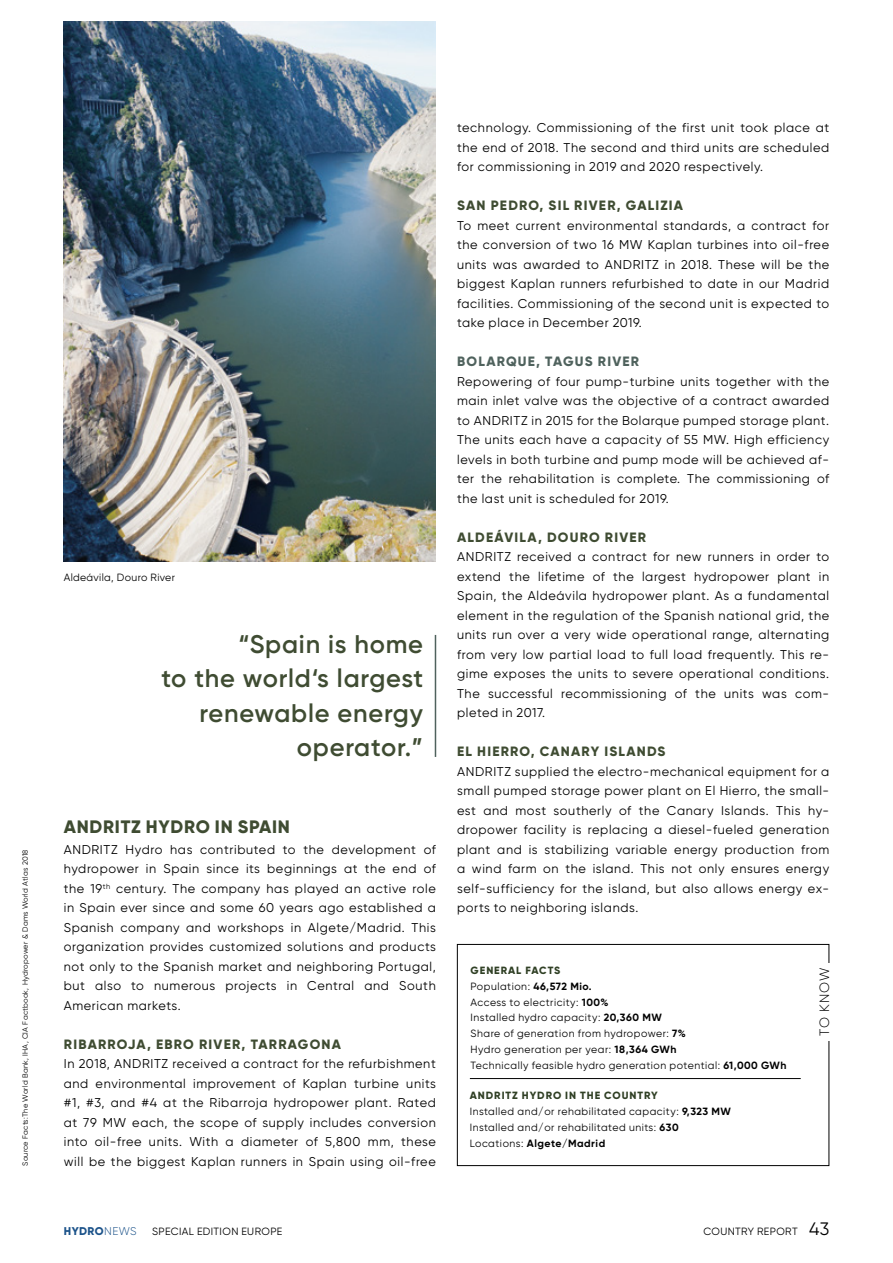
<style>
.page{position:relative;width:893px;height:1263px;background:#fff}
.page>*{position:absolute;margin:0;border:0;box-sizing:border-box;transform-origin:0 0}
.t1{font:600 25.5px/34.5px "Gilroy";letter-spacing:.03em;color:#3f4c32;text-align:right}
.t2{font:800 18px "Gilroy";letter-spacing:.04em;color:#3f4c32}
.t3{font:800 13.5px "Gilroy";letter-spacing:.09em;color:#3f4c32}
.t4{font:800 13.5px "Gilroy";letter-spacing:.09em;color:#4f625d}
.t5{font:300 13.5px "Gilroy";letter-spacing:.075em;color:#000}
.t6{font:12.75px/19.5px "Gilroy";letter-spacing:.05em;color:#000;text-align:justify}
.t7{font:800 11.25px "Gilroy";letter-spacing:.035em;color:#1c538a}
.t8{font:10.5px/15.8px "Gilroy";letter-spacing:.05em;color:#000}
.t9{font:10.5px "Gilroy";letter-spacing:.03em;color:#000}
.t10{font:7.5px "Gilroy";letter-spacing:.03em;color:#000}
.s1{font-weight:800;color:#304025}
.s2{font-weight:700}
.s3{font-weight:300}
.s4{font-size:18px}
</style>
<div class="page">
<img style="left:64px;top:21px;width:372px;height:540px">
<hr style="left:435px;top:635px;width:1px;height:122px;background:#4f625d">
<div style="left:457px;top:944px;width:372px;height:222px;border:1px solid #000"></div>
<hr style="left:470px;top:1078px;width:331px;height:1px;background:#000">
<div style="left:818px;top:963px;width:15px;height:78px;background:#fff"></div>
<p class="t10" style="left:20px;top:1166px;width:318px;rotate:-90deg">Source Facts:The World Bank, IHA, CIA Factbook, Hydropower &amp; Dams World Atlas 2018</p>
<p class="t9" style="left:64px;top:571px;width:113px">Aldeávila, Douro River</p>
<h1 class="t1" style="left:161px;top:626px;width:263px">“Spain is home<br>to the world‘s largest renewable energy operator.”</h1>
<h2 class="t2" style="left:64px;top:815px;width:227px">ANDRITZ HYDRO IN SPAIN</h2>
<p class="t6" style="left:64px;top:839px;width:374px">ANDRITZ Hydro has contributed to the development of hydropower in Spain since its beginnings at the end of the 19<sup>th</sup> century. The company has played an active role in Spain ever since and some 60 years ago established a Spanish company and workshops in Algete/Madrid. This organization provides customized solutions and products not only to the Spanish market and neighboring Portugal, but also to numerous projects in Central and South American markets.</p>
<p class="t3" style="left:64px;top:1035px;width:279px">RIBARROJA, EBRO RIVER, TARRAGONA</p>
<p class="t6" style="left:64px;top:1054px;width:374px">In 2018, ANDRITZ received a contract for the refurbishment and environmental improvement of Kaplan turbine units #1, #3, and #4 at the Ribarroja hydropower plant. Rated at 79 MW each, the scope of supply includes conversion into oil-free units. With a diameter of 5,800 mm, these will be the biggest Kaplan runners in Spain using oil-free</p>
<p class="t6" style="left:457px;top:118px;width:374px">technology. Commissioning of the first unit took place at the end of 2018. The second and third units are scheduled for commissioning in 2019 and 2020 respectively.</p>
<p class="t3" style="left:457px;top:197px;width:227px">SAN PEDRO, SIL RIVER, GALIZIA</p>
<p class="t6" style="left:457px;top:215px;width:374px">To meet current environmental standards, a contract for the conversion of two 16 MW Kaplan turbines into oil-free units was awarded to ANDRITZ in 2018. These will be the biggest Kaplan runners refurbished to date in our Madrid facilities. Commissioning of the second unit is expected to take place in December 2019.</p>
<p class="t4" style="left:457px;top:353px;width:184px">BOLARQUE, TAGUS RIVER</p>
<p class="t6" style="left:457px;top:371px;width:374px">Repowering of four pump-turbine units together with the main inlet valve was the objective of a contract awarded to ANDRITZ in 2015 for the Bolarque pumped storage plant.<br>The units each have a capacity of 55 MW. High efficiency levels in both turbine and pump mode will be achieved af&shy;ter the rehabilitation is complete. The commissioning of the last unit is scheduled for 2019.</p>
<p class="t3" style="left:457px;top:528px;width:191px">ALDEÁVILA, DOURO RIVER</p>
<p class="t6" style="left:457px;top:547px;width:374px">ANDRITZ received a contract for new runners in order to extend the lifetime of the largest hydropower plant in Spain, the Aldeávila hydropower plant. As a fundamental element in the regulation of the Spanish national grid, the units run over a very wide operational range, alternating from very low partial load to full load frequently. This re&shy;gime exposes the units to severe operational conditions.<br>The successful recommissioning of the units was com&shy;pleted in 2017.</p>
<p class="t3" style="left:457px;top:743px;width:210px">EL HIERRO, CANARY ISLANDS</p>
<p class="t6" style="left:457px;top:761px;width:374px">ANDRITZ supplied the electro-mechanical equipment for a small pumped storage power plant on El Hierro, the small&shy;est and most southerly of the Canary Islands. This hy&shy;dropower facility is replacing a diesel-fueled generation plant and is stabilizing variable energy production from a wind farm on the island. This not only ensures energy self-sufficiency for the island, but also allows energy ex&shy;ports to neighboring islands.</p>
<p class="t8" style="left:471px;top:962px;width:317px"><span class="s1">GENERAL FACTS<br></span>Population: <span class="s2">46,572 Mio.<br></span>Access to electricity: <span class="s2">100%<br></span>Installed hydro capacity: <span class="s2">20,360 MW<br></span>Share of generation from hydropower: <span class="s2">7%<br></span>Hydro generation per year: <span class="s2">18,364 GWh<br></span>Technically feasible hydro generation potential: <span class="s2">61,000 GWh</span></p>
<p class="t8" style="left:470px;top:1087px;width:263px"><span class="s1">ANDRITZ HYDRO IN THE COUNTRY<br></span>Installed and/or rehabilitated capacity: <span class="s2">9,323 MW </span>Installed and/or rehabilitated units: <span class="s2">630<br></span>Locations: <span class="s2">Algete/Madrid</span></p>
<p class="t5" style="left:816px;top:1036px;width:70px;rotate:-90deg">TO KNOW</p>
<p class="t7" style="left:64px;top:1224px;width:74px">HYDRO<span class="s3">NEWS</span></p>
<p class="t8" style="left:152px;top:1223px;width:132px">SPECIAL EDITION EUROPE</p>
<p class="t9" style="left:703px;top:1225px;width:127px">COUNTRY REPORT <span class="s4">43</span></p>
</div>
